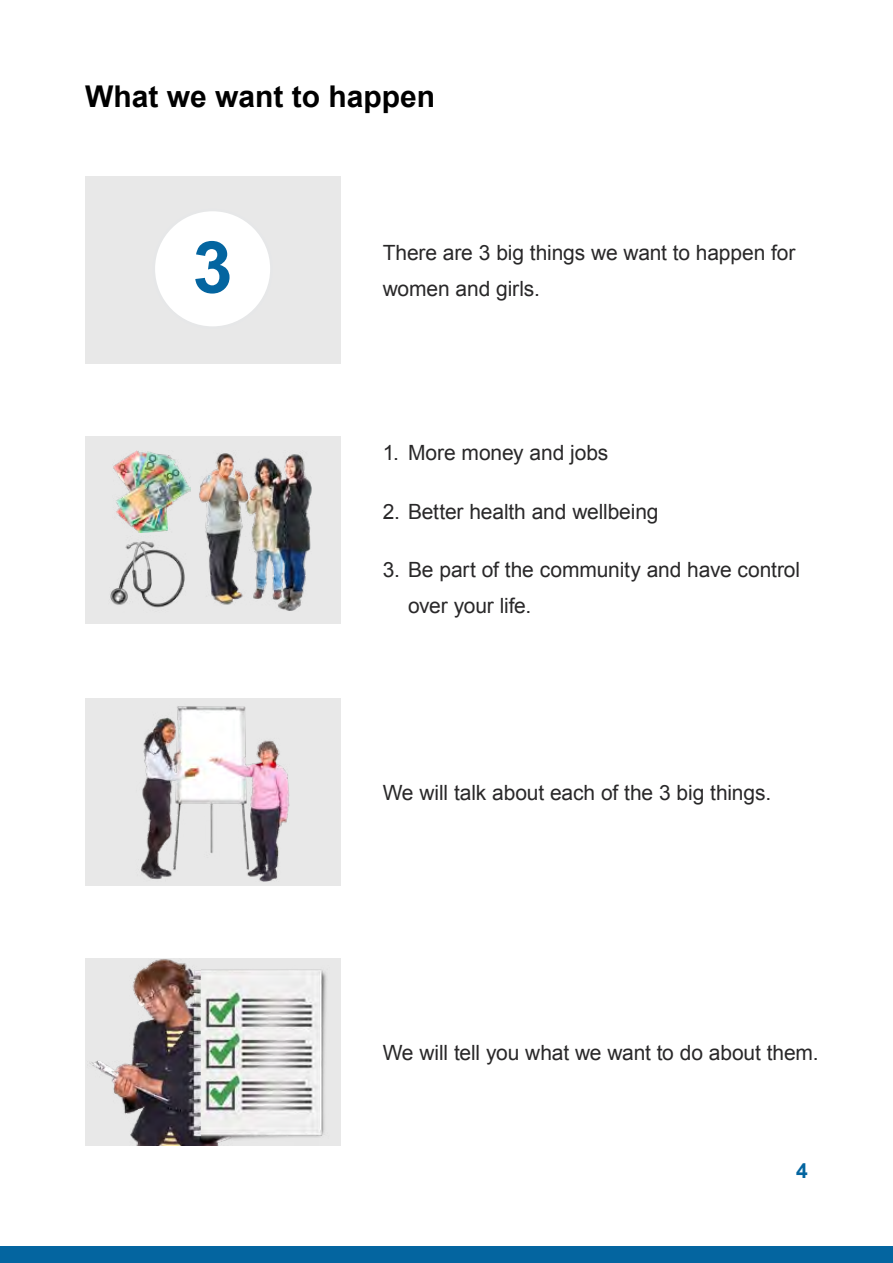
<style>
.page{position:relative;width:893px;height:1263px;background:#fff}
.page>*{position:absolute;margin:0;border:0;box-sizing:border-box;transform-origin:0 0}
.t1{font:700 72px "Arial";color:#0465a0}
.t2{font:700 30px "Arial";color:#000}
.t3{font:21px/36px "Arial";letter-spacing:-.005em;color:#292829}
.t4{font:700 21px "Arial";color:#0465a0}
</style>
<div class="page">
<div style="left:0;top:1246px;width:893px;height:17px;background:#0465a0"></div>
<div style="left:85px;top:177px;width:255px;height:187px;background:#e8e8e8"></div>
<div style="left:154px;top:210px;width:117px;height:118px;background:#fff;border-radius:50%"></div>
<div style="left:153px;top:209px;width:120px;height:120px;border:2px solid #e6e7e8;border-radius:50%"></div>
<div style="left:85px;top:437px;width:255px;height:187px;background:#e8e8e8"></div>
<div style="left:85px;top:699px;width:255px;height:187px;background:#e8e8e8"></div>
<img style="left:140px;top:706px;width:150px;height:175px">
<img style="left:87px;top:958px;width:253px;height:187px">
<img style="left:113px;top:451px;width:77px;height:81px">
<img style="left:110px;top:541px;width:75px;height:67px">
<img style="left:199px;top:453px;width:113px;height:158px">
<img style="left:201px;top:966px;width:140px;height:175px">
<h2 class="t2" style="left:85px;top:77px;width:352px">What we want to happen</h2>
<h1 class="t1" style="left:193px;top:220px;width:42px">3</h1>
<p class="t3" style="left:383px;top:234px;width:414px">There are 3 big things we want to happen for women and girls.</p>
<p class="t3" style="left:383px;top:435px;width:227px">1. More money and jobs</p>
<p class="t3" style="left:383px;top:494px;width:277px">2. Better health and wellbeing</p>
<p class="t3" style="left:408px;top:552px;width:394px;text-indent:-25px">3. Be part of the community and have control over your life.</p>
<p class="t3" style="left:383px;top:775px;width:390px">We will talk about each of the 3 big things.</p>
<p class="t3" style="left:383px;top:1034px;width:437px">We will tell you what we want to do about them.</p>
<p class="t4" style="left:796px;top:1157px;width:13px">4</p>
</div>
